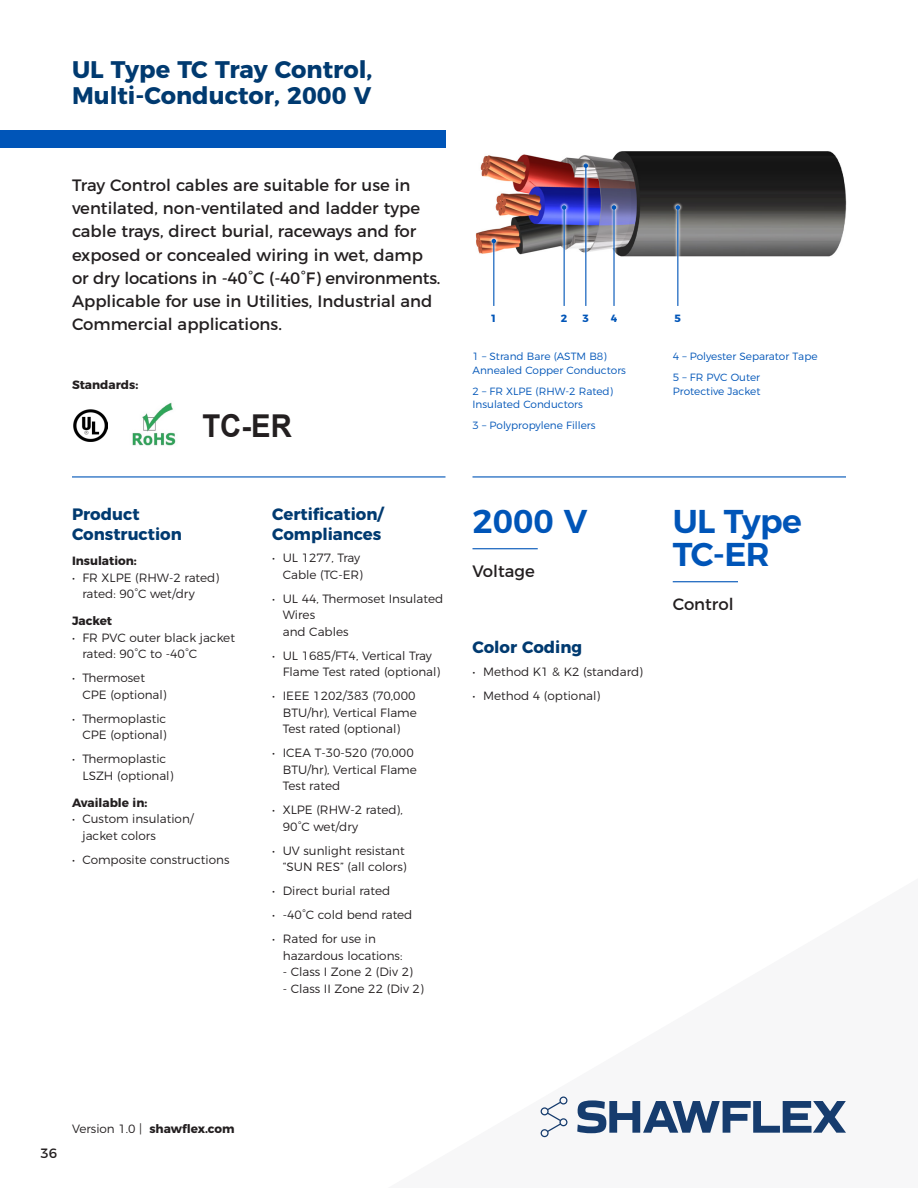
<style>
.page{position:relative;width:918px;height:1188px;background:#fff}
.page>*{position:absolute;margin:0;border:0;box-sizing:border-box;transform-origin:0 0}
.sidebar-large-number{font:600 33px/33px "Montserrat";letter-spacing:-.02em;color:#0055b8}
.t1{font:700 31.5px "Arial";color:#231f20;scale:.93 1}
.H2-product-name{font:700 24px/25.5px "Montserrat";color:#003a70}
.H3-intro{font:16.5px/23.2px "Montserrat";color:#231f20}
.H4-subhead{font:700 16.5px/19.5px "Montserrat";color:#003a70}
.sidebar-body-large{font:16.5px "Montserrat";color:#231f20}
.t2{font:13.5px "Montserrat";color:#231f20}
.t3{font:300 12px/16.5px "Montserrat";color:#231f20}
.H5-subhead{font:700 12px "Montserrat";color:#231f20}
.body{font:700 12px "Montserrat";color:#231f20}
.diagram-label{font:300 10.5px/13.5px "Montserrat";color:#0055b8}
.diagram-number{font:700 10.5px "Montserrat";color:#0055b8}
.s1{font-weight:300}
</style>
<div class="page">
<div style="left:0;top:130px;width:446px;height:18px;background:#0055b8"></div>
<svg style="left:541px;top:1097px;width:26px;height:40px"></svg>
<svg style="left:577px;top:1100px;width:269px;height:33px"></svg>
<img style="left:475px;top:151px;width:371px;height:106px">
<svg style="left:489px;top:236px;width:10px;height:70px"></svg>
<hr style="left:493px;top:241px;width:1px;height:65px;background:#0055b8">
<svg style="left:492px;top:239px;width:4px;height:4px"></svg>
<svg style="left:581px;top:160px;width:10px;height:146px"></svg>
<hr style="left:585px;top:166px;width:1px;height:140px;background:#0055b8">
<svg style="left:584px;top:163px;width:4px;height:5px"></svg>
<svg style="left:559px;top:202px;width:10px;height:104px"></svg>
<hr style="left:564px;top:207px;width:1px;height:99px;background:#0055b8">
<svg style="left:562px;top:205px;width:4px;height:5px"></svg>
<svg style="left:609px;top:202px;width:10px;height:55px"></svg>
<hr style="left:613px;top:207px;width:2px;height:99px;background:#0055b8">
<svg style="left:612px;top:205px;width:4px;height:5px"></svg>
<svg style="left:673px;top:202px;width:10px;height:104px"></svg>
<hr style="left:677px;top:207px;width:1px;height:99px;background:#0055b8">
<svg style="left:676px;top:205px;width:4px;height:5px"></svg>
<hr style="left:472px;top:548px;width:66px;height:1px;background:#0055b8">
<hr style="left:673px;top:581px;width:65px;height:1px;background:#0055b8">
<hr style="left:472px;top:476px;width:374px;height:2px;background:#0055b8">
<hr style="left:72px;top:476px;width:374px;height:2px;background:#0055b8">
<img style="left:132px;top:402px;width:44px;height:44px">
<img style="left:74px;top:409px;width:34px;height:33px">
<p class="H2-product-name" style="left:72px;top:55px;width:302px">UL Type TC Tray Control,<br>Multi-Conductor, 2000 V</p>
<p class="H3-intro" style="left:72px;top:172px;width:370px">Tray Control cables are suitable for use in ventilated, non-ventilated and ladder type cable trays, direct burial, raceways and for exposed or concealed wiring in wet, damp or dry locations in -40°C (-40°F) environments.<br>Applicable for use in Utilities, Industrial and Commercial applications.</p>
<p class="H5-subhead" style="left:72px;top:375px;width:68px">Standards:</p>
<p class="t1" style="left:202px;top:405px;width:98px">TC-ER</p>
<p class="H4-subhead" style="left:72px;top:504px;width:111px">Product<br>Construction</p>
<p class="H5-subhead" style="left:72px;top:551px;width:66px">Insulation:</p>
<p class="t3" style="left:82px;top:568px;width:138px;text-indent:-10px">• FR XLPE (RHW-2 rated) rated: 90°C wet/dry</p>
<p class="H5-subhead" style="left:72px;top:611px;width:42px">Jacket</p>
<p class="t3" style="left:82px;top:628px;width:154px;text-indent:-10px">• FR PVC outer black jacket rated: 90°C to -40°C</p>
<p class="t3" style="left:82px;top:669px;width:86px;text-indent:-10px">• Thermoset<br>CPE (optional)</p>
<p class="t3" style="left:72px;top:709px;width:96px;text-align:right">• Thermoplastic<br>CPE (optional)</p>
<p class="t3" style="left:82px;top:750px;width:92px;text-indent:-10px">• Thermoplastic<br>LSZH (optional)</p>
<p class="H5-subhead" style="left:72px;top:793px;width:77px">Available in:</p>
<p class="t3" style="left:82px;top:810px;width:113px;text-indent:-10px">• Custom insulation/ jacket colors</p>
<p class="t3" style="left:72px;top:850px;width:159px">• Composite constructions</p>
<p class="H4-subhead" style="left:272px;top:504px;width:113px">Certification/<br>Compliances</p>
<p class="t3" style="left:272px;top:549px;width:92px;text-align:right">• UL 1277, Tray<br>Cable (TC-ER)</p>
<p class="t3" style="left:283px;top:589px;width:162px;text-indent:-10px">• UL 44, Thermoset Insulated<br>Wires<br>and Cables</p>
<p class="t3" style="left:283px;top:646px;width:159px;text-indent:-10px">• UL 1685/FT4, Vertical Tray<br>Flame Test rated (optional)</p>
<p class="t3" style="left:283px;top:687px;width:136px;text-align:justify;text-indent:-10px">• IEEE 1202/383 (70,000<br>BTU/hr), Vertical Flame Test rated (optional)</p>
<p class="t3" style="left:283px;top:744px;width:136px;text-indent:-10px">• ICEA T-30-520 (70,000<br>BTU/hr), Vertical Flame<br>Test rated</p>
<p class="t3" style="left:283px;top:801px;width:122px;text-indent:-10px">• XLPE (RHW-2 rated),<br>90°C wet/dry</p>
<p class="t3" style="left:272px;top:841px;width:136px;text-align:right">• UV sunlight resistant “SUN RES” (all colors)</p>
<p class="t3" style="left:272px;top:882px;width:119px">• Direct burial rated</p>
<p class="t3" style="left:272px;top:906px;width:142px">• -40°C cold bend rated</p>
<p class="t3" style="left:283px;top:930px;width:121px;text-indent:-10px">• Rated for use in hazardous locations:</p>
<p class="t3" style="left:283px;top:963px;width:132px">- Class I Zone 2 (Div 2)</p>
<p class="t3" style="left:283px;top:979px;width:143px">- Class II Zone 22 (Div 2)</p>
<p class="diagram-number" style="left:491px;top:310px;width:8px">1</p>
<p class="diagram-number" style="left:561px;top:310px;width:8px">2</p>
<p class="diagram-number" style="left:583px;top:310px;width:7px">3</p>
<p class="diagram-number" style="left:611px;top:310px;width:8px">4</p>
<p class="diagram-number" style="left:675px;top:310px;width:8px">5</p>
<p class="diagram-label" style="left:472px;top:349px;width:155px">1 – Strand Bare (ASTM B8)<br>Annealed Copper Conductors</p>
<p class="diagram-label" style="left:472px;top:384px;width:142px">2 – FR XLPE (RHW-2 Rated)<br>Insulated Conductors</p>
<p class="diagram-label" style="left:472px;top:418px;width:125px">3 – Polypropylene Fillers</p>
<p class="diagram-label" style="left:673px;top:349px;width:146px">4 – Polyester Separator Tape</p>
<p class="diagram-label" style="left:673px;top:370px;width:89px">5 – FR PVC Outer<br>Protective Jacket</p>
<p class="sidebar-large-number" style="left:472px;top:502px;width:116px">2000 V</p>
<p class="sidebar-body-large" style="left:472px;top:558px;width:64px">Voltage</p>
<p class="H4-subhead" style="left:472px;top:637px;width:111px">Color Coding</p>
<p class="t3" style="left:472px;top:662px;width:172px">• Method K1 &amp; K2 (standard)</p>
<p class="t3" style="left:472px;top:686px;width:129px">• Method 4 (optional)</p>
<p class="sidebar-large-number" style="left:673px;top:502px;width:131px">UL Type<br>TC-ER</p>
<p class="sidebar-body-large" style="left:673px;top:591px;width:62px">Control</p>
<p class="t2" style="left:40px;top:1142px;width:18px">36</p>
<p class="body" style="left:72px;top:1118px;width:164px"><span class="s1">Version 1.0 |</span> shawflex.com</p>
</div>
